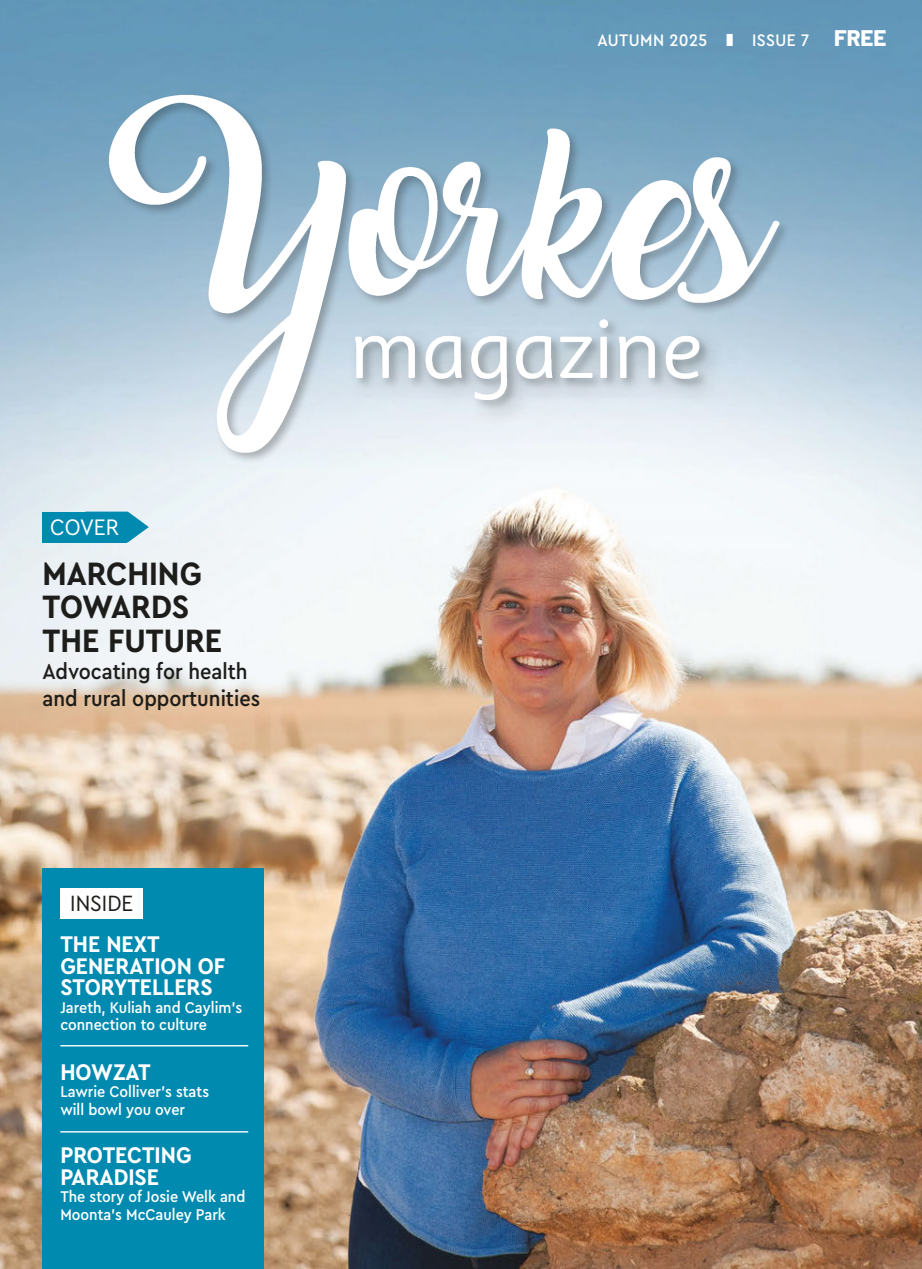
<style>
.page{position:relative;width:922px;height:1269px;background:#fff}
.page>*{position:absolute;margin:0;border:0;box-sizing:border-box;transform-origin:0 0}
.t1{font:700 33.88px/33.5px "Cera Compact Pro";color:#1d1d1b}
.t2{font:700 23.75px/21.5px "Cera Compact Pro";color:#fff}
.t3{font:23.5px "Cera Compact Pro";color:#fff}
.t4{font:23.12px "Cera Compact Pro";color:#1d1d1b}
.t5{font:500 22.5px/27.1px "Cera Compact Pro";color:#1d1d1b}
.t6{font:500 17.5px "Cera Compact Pro";letter-spacing:.025em;color:#fff}
.t7{font:500 16.25px/17.5px "Cera Compact Pro";color:#fff}
.s1{font-family:"Barlow";font-weight:800;font-size:22.5px}
</style>
<div class="page">
<img style="left:0;top:0;width:921px;height:1269px">
<img style="left:94px;top:75px;width:702px;height:393px">
<div style="left:346px;top:311px;width:380px;height:117px;background:#1d1d1b;opacity:.3"></div>
<img style="left:344px;top:313px;width:367px;height:98px">
<div style="left:43px;top:868px;width:220px;height:401px;background:#008ab0"></div>
<div style="left:60px;top:888px;width:83px;height:30px;background:#fff"></div>
<hr style="left:60px;top:1045px;width:188px;height:1px;background:#fff">
<hr style="left:60px;top:1131px;width:188px;height:1px;background:#fff">
<svg style="left:127px;top:511px;width:22px;height:31px"></svg>
<div style="left:43px;top:511px;width:84px;height:31px;background:#008ab0"></div>
<svg style="left:726px;top:34px;width:12px;height:13px"></svg>
<h3 class="t3" style="left:50px;top:512px;width:70px">COVER</h3>
<h1 class="t1" style="left:43px;top:555px;width:181px">MARCHING<br>TOWARDS<br>THE FUTURE</h1>
<h3 class="t5" style="left:43px;top:656px;width:219px">Advocating for health and rural opportunities</h3>
<h3 class="t4" style="left:70px;top:888px;width:65px">INSIDE</h3>
<h2 class="t2" style="left:60px;top:932px;width:166px">THE NEXT<br>GENERATION OF<br>STORYTELLERS</h2>
<p class="t7" style="left:60px;top:997px;width:183px">Jareth, Kuliah and Caylim’s connection to culture</p>
<h2 class="t2" style="left:60px;top:1060px;width:92px">HOWZAT</h2>
<p class="t7" style="left:60px;top:1082px;width:150px">Lawrie Colliver’s stats will bowl you over</p>
<h2 class="t2" style="left:60px;top:1143px;width:133px">PROTECTING<br>PARADISE</h2>
<p class="t7" style="left:60px;top:1187px;width:186px">The story of Josie Welk and<br>Moonta’s McCauley Park</p>
<p class="t6" style="left:597px;top:29px;width:111px">AUTUMN 2025</p>
<p class="t6" style="left:752px;top:29px;width:136px">ISSUE 7 <span class="s1">FREE</span></p>
</div>
